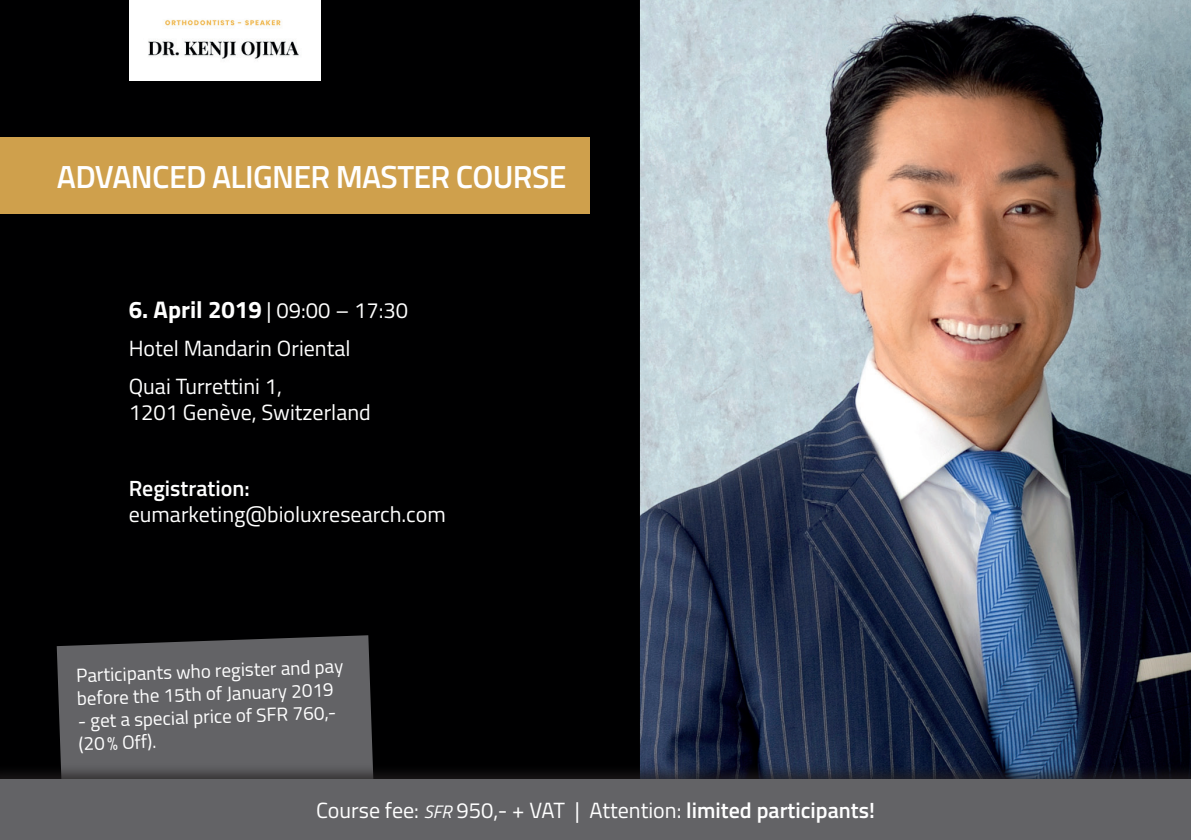
<style>
.page{position:relative;width:1191px;height:840px;background:#fff}
.page>*{position:absolute;margin:0;border:0;box-sizing:border-box;transform-origin:0 0}
.t1{font:600 32px "Titillium Web";letter-spacing:-.02em;color:#fff}
.t2{font:22px/37.8px "Titillium";color:#fff}
.t3{font:600 22px "Titillium";color:#fff}
.t4{font:19px/22.8px "Titillium";color:#fff}
.s1{font-weight:700;font-size:24px}
.s2{font-style:italic;font-size:18px}
.s3{font-weight:600}
</style>
<div class="page">
<div style="left:0;top:0;width:1191px;height:839px;background:#000001"></div>
<img style="left:640px;top:0;width:551px;height:763px">
<div style="left:0;top:138px;width:590px;height:76px;background:#cfa04c"></div>
<div style="left:57px;top:635px;width:316px;height:128px;background:#636366"></div>
<div style="left:0;top:763px;width:1191px;height:76px;background:#231f20;opacity:.75"></div>
<div style="left:0;top:779px;width:1191px;height:60px;background:#636366"></div>
<img style="left:129px;top:5px;width:191px;height:75px">
<img style="left:129px;top:0;width:191px;height:5px">
<h1 class="t1" style="left:57px;top:153px;width:511px">ADVANCED ALIGNER MASTER COURSE</h1>
<p class="t2" style="left:129px;top:290px;width:281px"><span class="s1">6. April 2019</span> | 09:00 – 17:30<br>Hotel Mandarin Oriental<br>Quai Turrettini 1,</p>
<p class="t2" style="left:129px;top:392px;width:244px">1201 Genève, Switzerland</p>
<p class="t3" style="left:129px;top:471px;width:122px">Registration:</p>
<p class="t2" style="left:129px;top:494px;width:318px">eumarketing@bioluxresearch.com</p>
<p class="t4" style="left:76px;top:662px;width:269px;rotate:-2deg">Participants who register and pay before the 15th of January 2019</p>
<p class="t4" style="left:77px;top:708px;width:260px;rotate:-2deg">- get a special price of SFR 760,- (20% Off).</p>
<p class="t2" style="left:316px;top:789px;width:560px">Course fee: <span class="s2">SFR</span> 950,- + VAT | Attention: <span class="s3">limited participants!</span></p>
</div>
